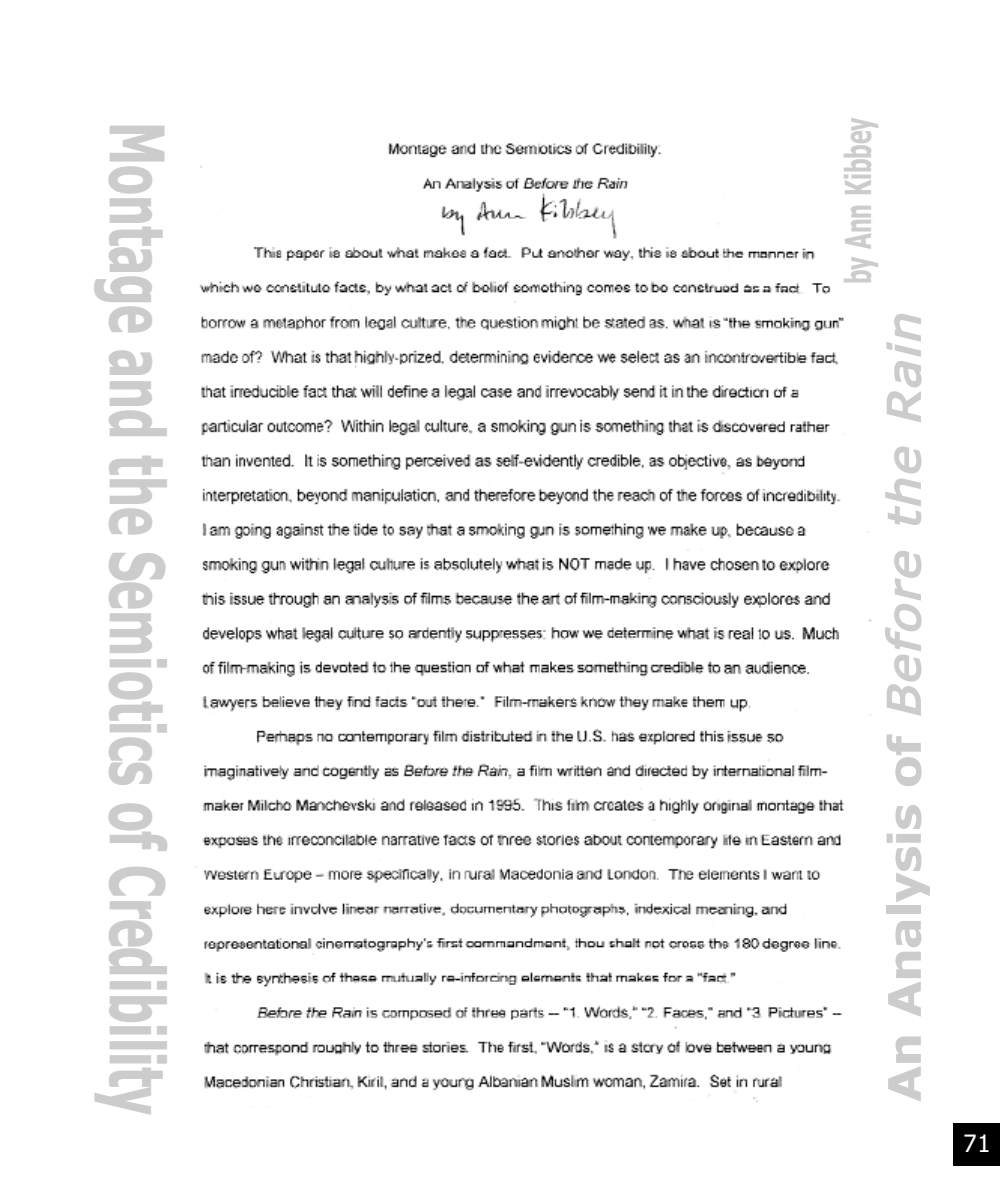
<style>
.page{position:relative;width:1000px;height:1191px;background:#fff}
.page>*{position:absolute;margin:0;border:0;box-sizing:border-box;transform-origin:0 0}
.t1{font:700 75.45px "Tahoma";color:#ccc;scale:.64 1}
.t2{font:italic 45px "Tahoma";color:#ccc;scale:1.14 1}
.t3{font:700 35.85px "Tahoma";color:#ccc;scale:.64 1}
.t4{font:24px "Tahoma";color:#fff}
.s1{font-weight:700;font-style:normal}
</style>
<div class="page">
<div style="left:952px;top:1123px;width:47px;height:42px;background:#000"></div>
<img style="left:195px;top:143px;width:677px;height:959px">
<p class="t1" style="left:180px;top:122px;width:1553px;rotate:90deg">Montage and the Semiotics of Credibility</p>
<p class="t3" style="left:837px;top:284px;width:262px;rotate:-90deg">by Ann Kibbey</p>
<p class="t2" style="left:878px;top:1101px;width:702px;rotate:-90deg"><span class="s1">An Analysis of</span> Before the Rain</p>
<p class="t4" style="left:963px;top:1130px;width:29px">71</p>
</div>
